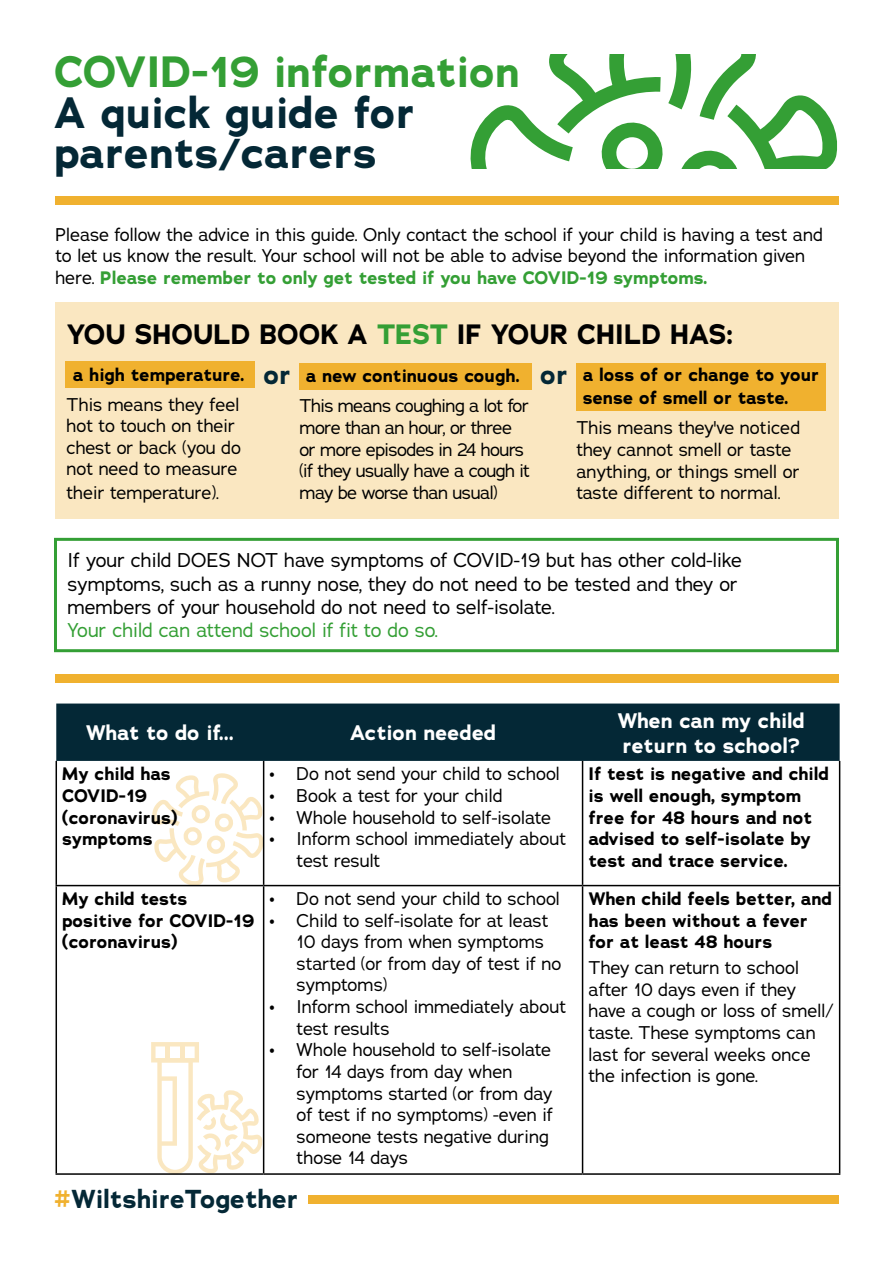
<style>
.page{position:relative;width:893px;height:1263px;background:#fff}
.page>*{position:absolute;margin:0;border:0;box-sizing:border-box;transform-origin:0 0}
.t1{font:700 43.65px/40.8px "Adrianna";color:#042836}
.t2{font:700 43.65px "Adrianna";color:#349f35}
.t3{font:700 27.9px "Adrianna";color:#000}
.t4{font:700 26.7px "Adrianna";color:#042836}
.t5{font:700 25.95px "Adrianna";color:#042836}
.t6{font:700 21px/25.2px "Adrianna";color:#fff}
.t7{font:19.5px/23.4px "Adrianna";color:#000}
.t8{font:19.5px "Adrianna";color:#349f35}
.t9{font:18px/21.6px "Adrianna";color:#000}
.t10{font:700 18px/21.6px "Adrianna";color:#000}
.t11{font:18px/21.6px "Adrianna";letter-spacing:-.03em;color:#000}
.s1{font-size:37.95px}
.s2{font-weight:700;color:#349f35}
.s3{color:#349f35}
.s4{color:#f0b12f}
</style>
<div class="page">
<svg style="left:151px;top:772px;width:112px;height:113px"></svg>
<svg style="left:151px;top:1042px;width:112px;height:131px"></svg>
<div style="left:56px;top:303px;width:783px;height:216px;background:#fae7c1"></div>
<div style="left:56px;top:197px;width:783px;height:8px;background:#f0b12f"></div>
<div style="left:56px;top:703px;width:784px;height:58px;background:#042836"></div>
<hr style="left:56px;top:761px;width:1px;height:124px;background:#000">
<hr style="left:263px;top:761px;width:1px;height:124px;background:#000">
<hr style="left:582px;top:761px;width:1px;height:124px;background:#000">
<hr style="left:839px;top:761px;width:1px;height:124px;background:#000">
<hr style="left:56px;top:885px;width:208px;height:1px;background:#000">
<hr style="left:56px;top:886px;width:1px;height:287px;background:#000">
<hr style="left:264px;top:885px;width:319px;height:1px;background:#000">
<hr style="left:263px;top:886px;width:1px;height:287px;background:#000">
<hr style="left:583px;top:885px;width:257px;height:1px;background:#000">
<hr style="left:582px;top:886px;width:1px;height:287px;background:#000">
<hr style="left:839px;top:886px;width:1px;height:287px;background:#000">
<hr style="left:56px;top:1173px;width:208px;height:2px;background:#000">
<hr style="left:264px;top:1173px;width:319px;height:2px;background:#000">
<hr style="left:583px;top:1173px;width:257px;height:2px;background:#000">
<div style="left:56px;top:674px;width:783px;height:9px;background:#f0b12f"></div>
<svg style="left:471px;top:54px;width:366px;height:114px"></svg>
<div style="left:309px;top:1196px;width:530px;height:8px;background:#f0b12f"></div>
<div style="left:54px;top:538px;width:785px;height:114px;border:3px solid #349f35"></div>
<div style="left:65px;top:361px;width:190px;height:27px;background:#f0b12f"></div>
<div style="left:299px;top:363px;width:233px;height:27px;background:#f0b12f"></div>
<div style="left:576px;top:363px;width:250px;height:47px;background:#f0b12f"></div>
<h1 class="t2" style="left:54px;top:42px;width:467px">COVID-19 information</h1>
<h1 class="t1" style="left:54px;top:92px;width:363px">A quick guide for parents<span class="s1">/</span>carers</h1>
<p class="t9" style="left:56px;top:223px;width:769px">Please follow the advice in this guide. Only contact the school if your child is having a test and to let us know the result. Your school will not be able to advise beyond the information given here. <span class="s2">Please remember to only get tested if you have COVID-19 symptoms.</span></p>
<h2 class="t3" style="left:67px;top:315px;width:669px">YOU SHOULD BOOK A <span class="s3">TEST</span> IF YOUR CHILD HAS:</h2>
<p class="t10" style="left:73px;top:363px;width:173px">a high temperature.</p>
<p class="t9" style="left:67px;top:393px;width:176px">This means they feel hot to touch on their chest or back (you do not need to measure</p>
<p class="t9" style="left:67px;top:481px;width:154px">their temperature).</p>
<p class="t10" style="left:306px;top:365px;width:216px">a new continuous cough.</p>
<p class="t11" style="left:299px;top:395px;width:232px">This means coughing a lot for more than an hour, or three or more episodes in 24 hours (if they usually have a cough it may be worse than usual)</p>
<h3 class="t4" style="left:263px;top:357px;width:29px">or</h3>
<h3 class="t4" style="left:540px;top:357px;width:29px">or</h3>
<p class="t10" style="left:583px;top:363px;width:238px;line-height:23.4px">a loss of or change to your sense of smell or taste.</p>
<p class="t9" style="left:576px;top:417px;width:225px">This means they've noticed they cannot smell or taste anything, or things smell or taste different to normal.</p>
<p class="t7" style="left:68px;top:548px;width:676px">If your child DOES NOT have symptoms of COVID-19 but has other cold-like symptoms, such as a runny nose, they do not need to be tested and they or members of your household do not need to self-isolate.</p>
<p class="t8" style="left:68px;top:618px;width:372px">Your child can attend school if fit to do so.</p>
<p class="t6" style="left:86px;top:720px;width:150px">What to do if...</p>
<p class="t6" style="left:350px;top:720px;width:147px">Action needed</p>
<p class="t10" style="left:62px;top:763px;width:117px">My child has<br>COVID-19 (coronavirus) symptoms</p>
<p class="t9" style="left:270px;top:763px;width:292px">• Do not send your child to school</p>
<p class="t9" style="left:270px;top:785px;width:234px">• Book a test for your child</p>
<p class="t9" style="left:270px;top:806px;width:283px">• Whole household to self-isolate</p>
<p class="t9" style="left:297px;top:828px;width:271px;text-indent:-27px">• Inform school immediately about test result</p>
<p class="t10" style="left:62px;top:888px;width:194px">My child tests positive for COVID-19 (coronavirus)</p>
<p class="t9" style="left:270px;top:888px;width:292px">• Do not send your child to school</p>
<p class="t9" style="left:297px;top:909px;width:266px;text-indent:-27px">• Child to self-isolate for at least<br>10 days from when symptoms started (or from day of test if no symptoms)</p>
<p class="t9" style="left:297px;top:996px;width:271px;text-indent:-27px">• Inform school immediately about test results</p>
<p class="t9" style="left:297px;top:1039px;width:258px;text-indent:-27px">• Whole household to self-isolate for 14 days from day when symptoms started (or from day of test if no symptoms) -even if someone tests negative during those 14 days</p>
<h3 class="t5" style="left:54px;top:1182px;width:246px"><span class="s4">#</span>WiltshireTogether</h3>
<p class="t6" style="left:618px;top:707px;width:189px">When can my child return to school?</p>
<p class="t10" style="left:589px;top:763px;width:242px">If test is negative and child is well enough, symptom free for 48 hours and not advised to self-isolate by test and trace service.</p>
<p class="t10" style="left:589px;top:888px;width:245px">When child feels better, and has been without a fever for at least 48 hours</p>
<p class="t9" style="left:589px;top:957px;width:247px">They can return to school after 10 days even if they have a cough or loss of smell/ taste. These symptoms can last for several weeks once the infection is gone.</p>
</div>
